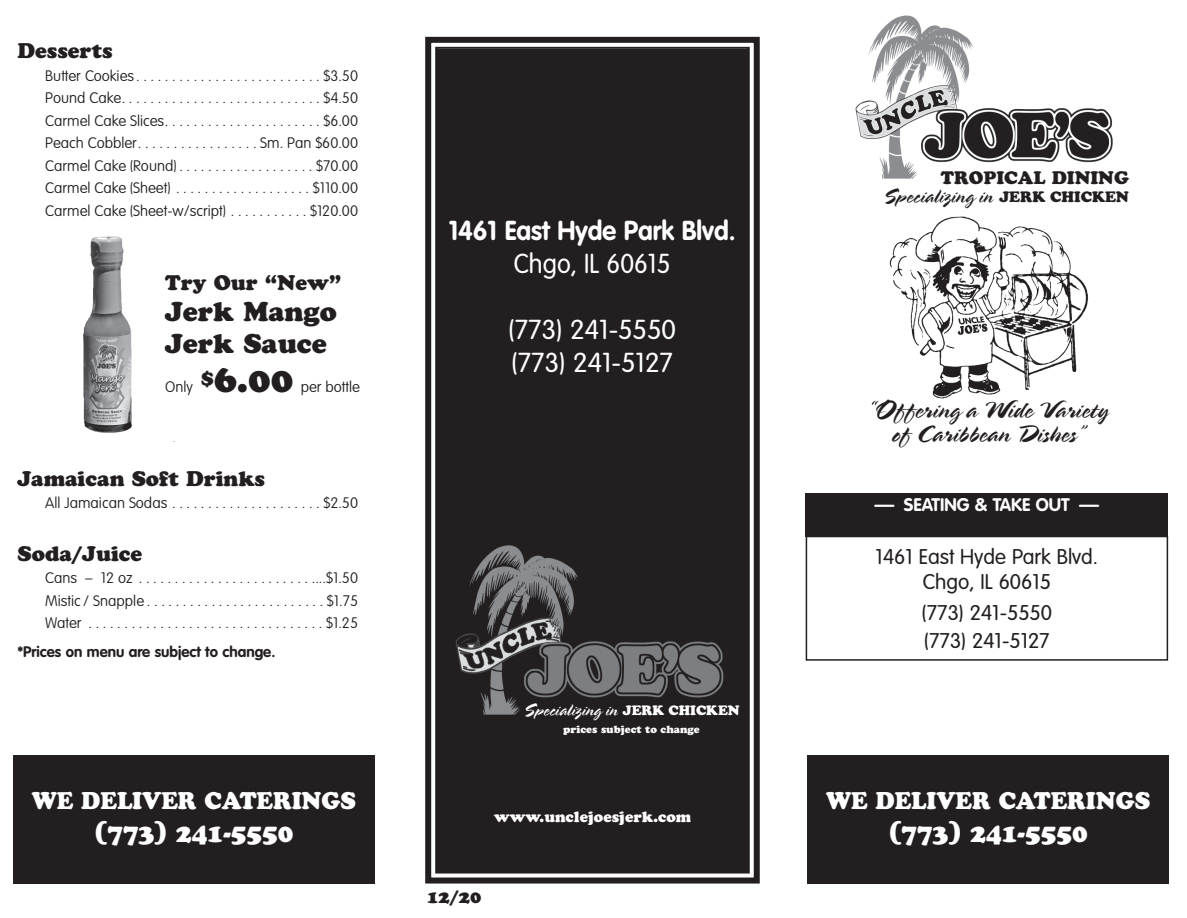
<style>
.page{position:relative;width:1187px;height:918px;background:#fff}
.page>*{position:absolute;margin:0;border:0;box-sizing:border-box;transform-origin:0 0}
.t1{font:300 27px/33px "VAG Rounded";color:#fff}
.t2{font:700 27px "VAG Rounded";color:#fff;scale:.95 1}
.t3{font:900 27px/31.5px "Cooper";color:#231f20}
.t4{font:300 27px "VAG Rounded";color:#fff;scale:.95 1}
.t5{font:900 26.25px "Cooper";color:#fff;scale:.95 1}
.t6{font:25.5px/24px "Spring LP";color:#231f20;text-align:center}
.t7{font:900 24px "Cooper";color:#fff;scale:.95 1}
.t8{font:300 21px/25.2px "VAG Rounded";color:#231f20;text-align:center}
.t9{font:900 21px "Cooper";color:#231f20}
.t10{font:21px "Spring LP";color:#231f20}
.t11{font:18px "Spring LP";color:#fff}
.t12{font:900 18px "Cooper";color:#231f20}
.t13{font:700 18px "VAG Rounded";color:#fff}
.t14{font:100 15px/22.5px "VAG Rounded";color:#231f20;text-align:justify}
.t15{font:700 15px "VAG Rounded";color:#231f20}
.t16{font:900 15px "Cooper";color:#fff}
.t17{font:900 10.5px "Cooper";color:#fff}
.s1{font-family:"Cooper";font-weight:900;font-size:36px}
.s2{font-family:"Cooper";font-weight:900;font-size:13.5px}
.s3{font-family:"Cooper";font-weight:900;font-size:15px}
</style>
<div class="page">
<div style="left:437px;top:49px;width:311px;height:822px;background:#231f20"></div>
<div style="left:425px;top:37px;width:335px;height:846px;border:6px solid #231f20"></div>
<div style="left:435px;top:47px;width:315px;height:826px;border:2px solid #231f20"></div>
<img style="left:855px;top:15px;width:258px;height:164px">
<img style="left:889px;top:216px;width:200px;height:183px">
<div style="left:807px;top:754px;width:361px;height:129px;background:#231f20"></div>
<div style="left:13px;top:754px;width:361px;height:129px;background:#231f20"></div>
<div style="left:805px;top:536px;width:363px;height:124px;border:2px solid #231f20"></div>
<div style="left:805px;top:493px;width:363px;height:43px;background:#231f20"></div>
<img style="left:455px;top:545px;width:269px;height:170px">
<img style="left:83px;top:236px;width:49px;height:197px">
<h3 class="t9" style="left:17px;top:38px;width:97px">Desserts</h3>
<p class="t14" style="left:45px;top:65px;width:314px">Butter Cookies . . . . . . . . . . . . . . . . . . . . . . . . . . $3.50<br>Pound Cake. . . . . . . . . . . . . . . . . . . . . . . . . . . . $4.50<br>Carmel Cake Slices. . . . . . . . . . . . . . . . . . . . . . $6.00<br>Peach Cobbler. . . . . . . . . . . . . . . . . Sm. Pan $60.00<br>Carmel Cake (Round) . . . . . . . . . . . . . . . . . . . $70.00<br>Carmel Cake (Sheet) . . . . . . . . . . . . . . . . . . . $110.00<br>Carmel Cake (Sheet-w/script) . . . . . . . . . . . $120.00</p>
<h3 class="t9" style="left:165px;top:269px;width:178px">Try Our “New”</h3>
<h1 class="t3" style="left:165px;top:296px;width:173px">Jerk Mango<br>Jerk Sauce</h1>
<p class="t14" style="left:165px;top:375px;width:130px">Only <sup>$</sup><span class="s1">6.00</span></p>
<p class="t14" style="left:301px;top:375px;width:61px">per bottle</p>
<h3 class="t9" style="left:17px;top:466px;width:249px">Jamaican Soft Drinks</h3>
<p class="t14" style="left:45px;top:492px;width:314px">All Jamaican Sodas . . . . . . . . . . . . . . . . . . . . . $2.50</p>
<h3 class="t9" style="left:17px;top:541px;width:126px">Soda/Juice</h3>
<p class="t14" style="left:45px;top:567px;width:314px">Cans – 12 oz . . . . . . . . . . . . . . . . . . . . . . . . ....$1.50<br>Mistic / Snapple . . . . . . . . . . . . . . . . . . . . . . . . . $1.75<br>Water . . . . . . . . . . . . . . . . . . . . . . . . . . . . . . . . . $1.25</p>
<p class="t15" style="left:17px;top:643px;width:259px">*Prices on menu are subject to change.</p>
<h3 class="t7" style="left:32px;top:786px;width:343px">WE DELIVER CATERINGS</h3>
<h2 class="t5" style="left:94px;top:816px;width:211px">(773) 241-5550</h2>
<h1 class="t2" style="left:449px;top:214px;width:304px">1461 East Hyde Park Blvd.</h1>
<h1 class="t4" style="left:514px;top:248px;width:167px">Chgo, IL 60615</h1>
<h1 class="t1" style="left:508px;top:312px;width:169px">(773) 241-5550 (773) 241-5127</h1>
<p class="t11" style="left:523px;top:699px;width:218px">Specializing in <span class="s2">JERK CHICKEN</span></p>
<p class="t17" style="left:563px;top:722px;width:138px">prices subject to change</p>
<p class="t16" style="left:494px;top:808px;width:198px">www.unclejoesjerk.com</p>
<p class="t12" style="left:427px;top:885px;width:56px">12/20</p>
<p class="t12" style="left:941px;top:166px;width:190px">TROPICAL DINING</p>
<h3 class="t10" style="left:883px;top:183px;width:247px">Specializing in <span class="s3">JERK CHICKEN</span></h3>
<h3 class="t6" style="left:867px;top:397px;width:243px">“Offering a Wide Variety of Caribbean Dishes”</h3>
<p class="t13" style="left:875px;top:494px;width:224px">— SEATING &amp; TAKE OUT —</p>
<h3 class="t8" style="left:875px;top:543px;width:224px">1461 East Hyde Park Blvd.<br>Chgo, IL 60615</h3>
<h3 class="t8" style="left:921px;top:598px;width:132px;line-height:28.2px;text-align:left">(773) 241-5550 (773) 241-5127</h3>
<h3 class="t7" style="left:826px;top:786px;width:343px">WE DELIVER CATERINGS</h3>
<h2 class="t5" style="left:888px;top:816px;width:211px">(773) 241-5550</h2>
</div>
